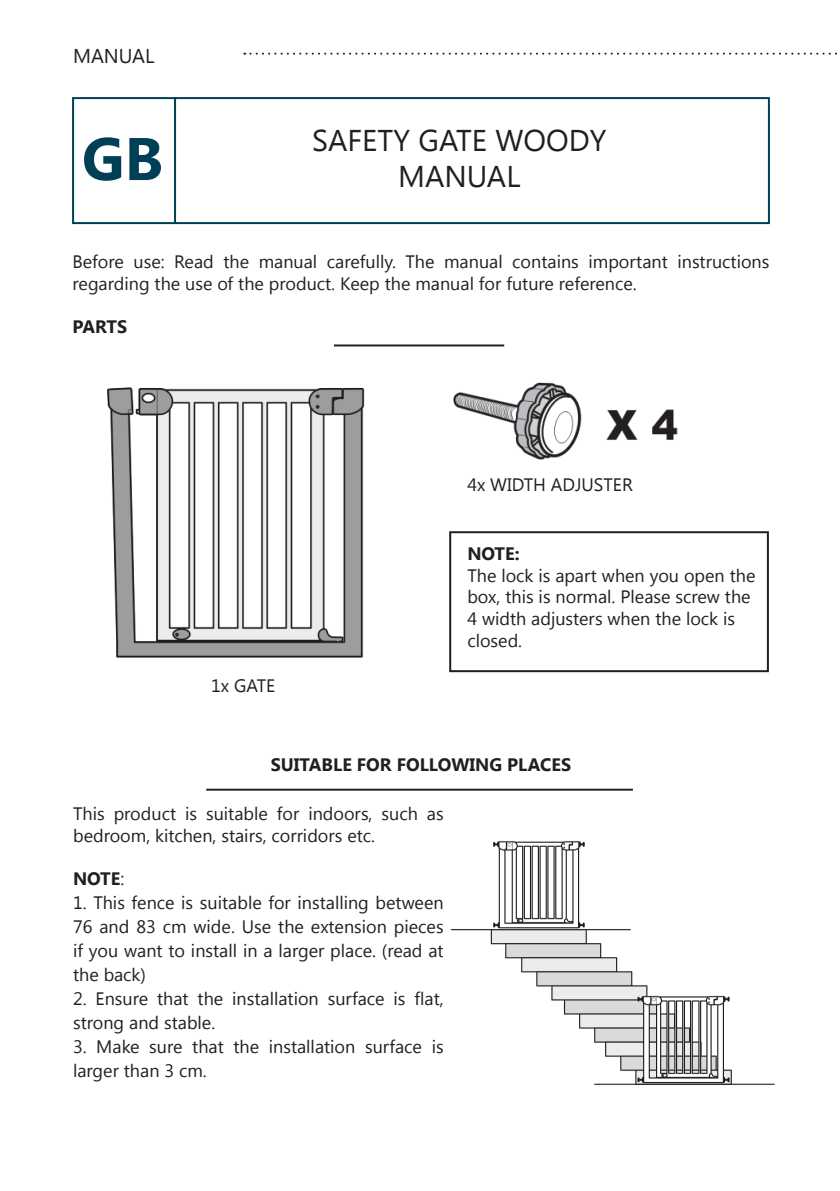
<style>
.page{position:relative;width:840px;height:1191px;background:#fff}
.page>*{position:absolute;margin:0;border:0;box-sizing:border-box;transform-origin:0 0}
.t1{font:700 60px "Segoe UI";color:#004057}
.t2{font:30px "Segoe UI";color:#231f20}
.t3{font:20px "Segoe UI";color:#231f20}
.t4{font:18px/21.6px "Segoe UI";color:#231f20}
.t5{font:700 18px "Segoe UI";color:#231f20}
.s1{font-weight:400}
</style>
<div class="page">
<svg style="left:244px;top:53px;width:593px;height:2px"></svg>
<div style="left:72px;top:97px;width:697px;height:127px;border:2px solid #004057"></div>
<hr style="left:174px;top:97px;width:2px;height:126px;background:#004057">
<hr style="left:334px;top:344px;width:170px;height:2px;background:#231f20">
<hr style="left:206px;top:788px;width:426px;height:2px;background:#231f20">
<img style="left:107px;top:387px;width:258px;height:271px">
<img style="left:453px;top:382px;width:225px;height:78px">
<div style="left:449px;top:531px;width:319px;height:141px;border:2px solid #231f20"></div>
<img style="left:450px;top:841px;width:325px;height:244px">
<p class="t3" style="left:73px;top:42px;width:83px">MANUAL</p>
<p class="t1" style="left:82px;top:116px;width:83px">GB</p>
<p class="t2" style="left:312px;top:120px;width:295px">SAFETY GATE WOODY</p>
<p class="t2" style="left:398px;top:156px;width:124px">MANUAL</p>
<p class="t4" style="left:72px;top:250px;width:698px">Before use: Read the manual carefully. The manual contains important instructions regarding the use of the product. Keep the manual for future reference.</p>
<p class="t5" style="left:72px;top:313px;width:56px">PARTS</p>
<p class="t4" style="left:467px;top:473px;width:167px">4x WIDTH ADJUSTER</p>
<p class="t4" style="left:211px;top:674px;width:66px">1x GATE</p>
<p class="t5" style="left:467px;top:541px;width:54px">NOTE:</p>
<p class="t4" style="left:467px;top:564px;width:289px">The lock is apart when you open the box, this is normal. Please screw the<br>4 width adjusters when the lock is closed.</p>
<p class="t5" style="left:270px;top:751px;width:302px">SUITABLE FOR FOLLOWING PLACES</p>
<p class="t4" style="left:73px;top:802px;width:372px">This product is suitable for indoors, such as bedroom, kitchen, stairs, corridors etc.</p>
<p class="t5" style="left:73px;top:865px;width:53px">NOTE<span class="s1">:</span></p>
<p class="t4" style="left:73px;top:889px;width:372px;line-height:24px;text-align:justify">1. This fence is suitable for installing between 76 and 83 cm wide. Use the extension pieces if you want to install in a larger place. (read at the back)</p>
<p class="t4" style="left:73px;top:985px;width:372px;line-height:24px">2. Ensure that the installation surface is flat, strong and stable.</p>
<p class="t4" style="left:73px;top:1033px;width:372px;line-height:24px">3. Make sure that the installation surface is larger than 3 cm.</p>
</div>
